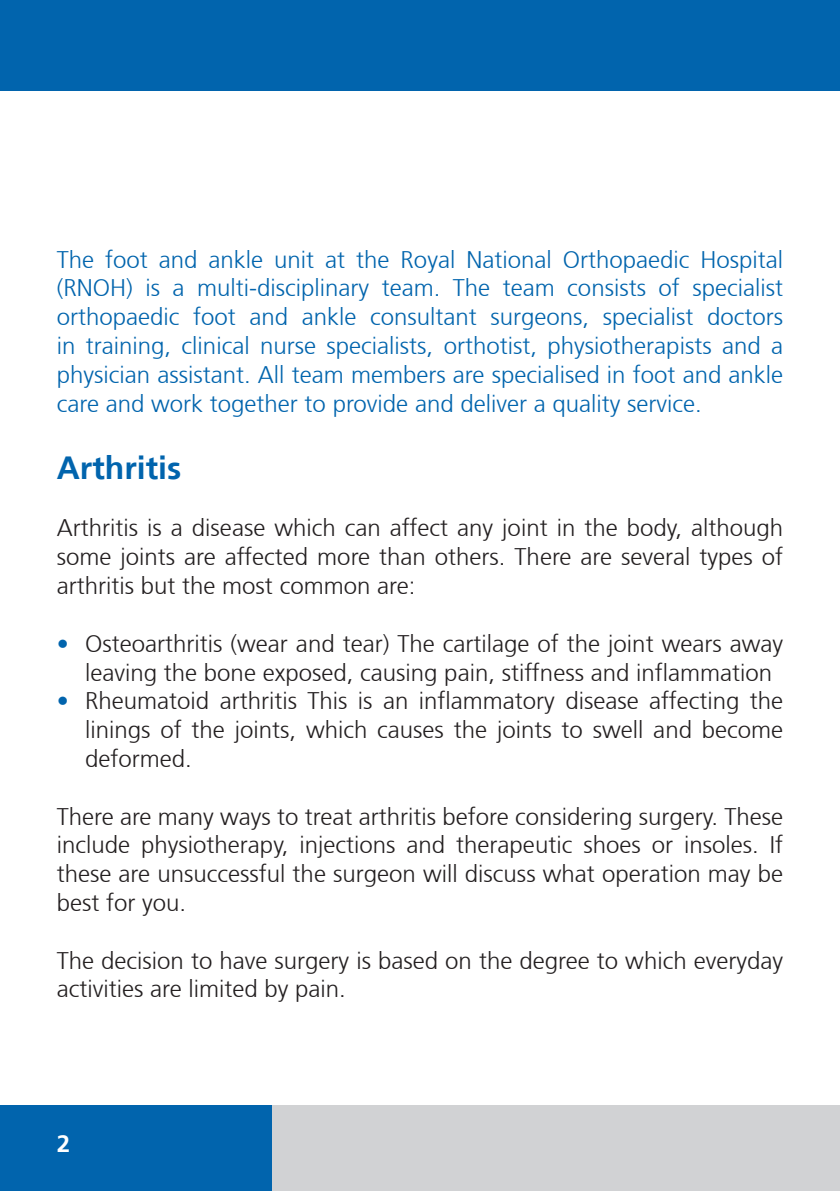
<style>
.page{position:relative;width:840px;height:1191px;background:#fff}
.page>*{position:absolute;margin:0;border:0;box-sizing:border-box;transform-origin:0 0}
.t1{font:700 32px "Frutiger 65";color:#0164ad}
.t2{font:300 24px/28.8px "Frutiger 45";color:#231f20;text-align:justify}
.t3{font:300 24px/28.8px "Frutiger 45";color:#0164ad;text-align:justify}
.t4{font:700 24px "Frutiger 65";color:#fff}
.s1{color:#0164ad}
</style>
<div class="page">
<div style="left:0;top:0;width:839px;height:91px;background:#0164ad"></div>
<div style="left:0;top:1106px;width:272px;height:85px;background:#0164ad"></div>
<div style="left:272px;top:1106px;width:567px;height:85px;background:#d1d2d4"></div>
<p class="t3" style="left:57px;top:245px;width:727px">The foot and ankle unit at the Royal National Orthopaedic Hospital (RNOH) is a multi-disciplinary team. The team consists of specialist orthopaedic foot and ankle consultant surgeons, specialist doctors in training, clinical nurse specialists, orthotist, physiotherapists and a physician assistant. All team members are specialised in foot and ankle care and work together to provide and deliver a quality service.</p>
<h1 class="t1" style="left:57px;top:449px;width:126px">Arthritis</h1>
<p class="t2" style="left:57px;top:514px;width:727px">Arthritis is a disease which can affect any joint in the body, although some joints are affected more than others. There are several types of arthritis but the most common are:</p>
<p class="t2" style="left:85px;top:629px;width:699px;text-indent:-28px"><span class="s1">•</span> Osteoarthritis (wear and tear) The cartilage of the joint wears away leaving the bone exposed, causing pain, stiffness and inflammation</p>
<p class="t2" style="left:85px;top:687px;width:699px;text-indent:-28px"><span class="s1">•</span> Rheumatoid arthritis This is an inflammatory disease affecting the linings of the joints, which causes the joints to swell and become deformed.</p>
<p class="t2" style="left:57px;top:802px;width:727px">There are many ways to treat arthritis before considering surgery. These include physiotherapy, injections and therapeutic shoes or insoles. If these are unsuccessful the surgeon will discuss what operation may be best for you.</p>
<p class="t2" style="left:57px;top:946px;width:727px">The decision to have surgery is based on the degree to which everyday activities are limited by pain.</p>
<p class="t4" style="left:57px;top:1129px;width:15px">2</p>
</div>
